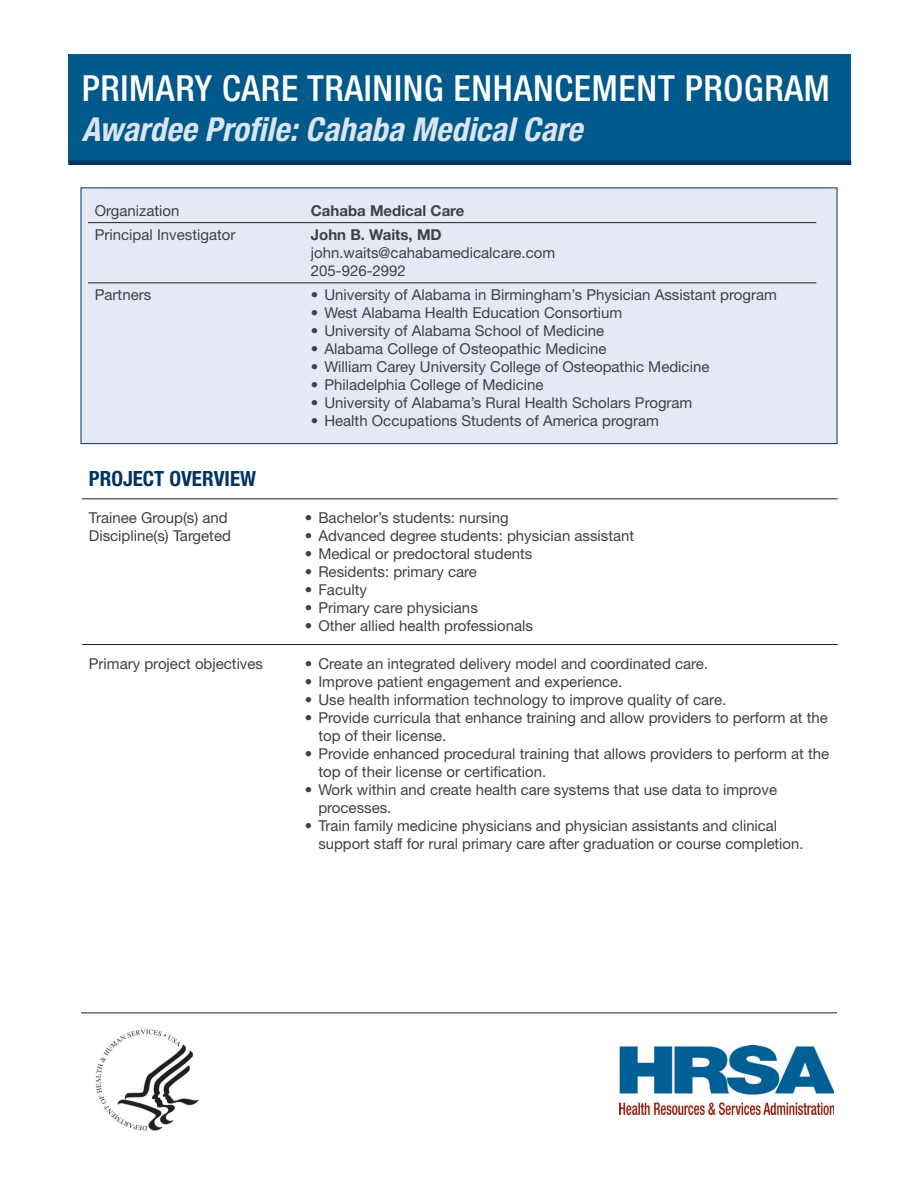
<style>
.page{position:relative;width:918px;height:1188px;background:#fff}
.page>*{position:absolute;margin:0;border:0;box-sizing:border-box;transform-origin:0 0}
.t1{font:500 condensed 36px "Helvetica Neue LT Std";letter-spacing:.02em;color:#fff}
.t2{font:italic 700 condensed 33px "Helvetica Neue LT Std";color:#dae5f0}
.t3{font:700 condensed 21px "Helvetica Neue LT Std";color:#003562}
.t4{font:15px/18px "Helvetica Neue LT Std";color:#3d4148}
.t5{font:700 15px "Helvetica Neue LT Std";color:#3d4148}
.s1{font-weight:700}
</style>
<div class="page">
<div style="left:81px;top:188px;width:756px;height:256px;background:#e4e9f3"></div>
<hr style="left:82px;top:498px;width:216px;height:1px;background:#231f20">
<hr style="left:298px;top:498px;width:540px;height:1px;background:#231f20">
<hr style="left:82px;top:644px;width:216px;height:1px;background:#231f20">
<hr style="left:298px;top:644px;width:540px;height:1px;background:#231f20">
<div style="left:81px;top:188px;width:756px;height:256px;border:1px solid #003562"></div>
<hr style="left:88px;top:282px;width:216px;height:1px;background:#231f20">
<hr style="left:304px;top:282px;width:512px;height:1px;background:#231f20">
<hr style="left:88px;top:222px;width:216px;height:1px;background:#231f20">
<hr style="left:304px;top:222px;width:512px;height:1px;background:#231f20">
<hr style="left:81px;top:1012px;width:756px;height:1px;background:#231f20">
<div style="left:68px;top:54px;width:783px;height:108px;background:#00598b"></div>
<div style="left:68px;top:160px;width:783px;height:5px;background:#003562"></div>
<img style="left:95px;top:1029px;width:104px;height:102px">
<img style="left:620px;top:1045px;width:214px;height:70px">
<h1 class="t1" style="left:82px;top:66px;width:750px">PRIMARY CARE TRAINING ENHANCEMENT PROGRAM</h1>
<h1 class="t2" style="left:82px;top:109px;width:502px">Awardee Proÿle: Cahaba Medical Care</h1>
<p class="t4" style="left:95px;top:201px;width:86px">Organization</p>
<p class="t5" style="left:311px;top:201px;width:155px">Cahaba Medical Care</p>
<p class="t4" style="left:95px;top:226px;width:142px">Principal Investigator</p>
<p class="t4" style="left:311px;top:226px;width:246px"><span class="s1">John B. Waits, MD </span>john.waits@cahabamedicalcare.com<br>205-926-2992</p>
<p class="t4" style="left:95px;top:286px;width:58px">Partners</p>
<p class="t4" style="left:311px;top:286px;width:468px">• University of Alabama in Birmingham’s Physician Assistant program</p>
<p class="t4" style="left:311px;top:304px;width:313px">• West Alabama Health Education Consortium</p>
<p class="t4" style="left:311px;top:322px;width:295px">• University of Alabama School of Medicine</p>
<p class="t4" style="left:311px;top:340px;width:297px">• Alabama College of Osteopathic Medicine</p>
<p class="t4" style="left:311px;top:358px;width:400px">• William Carey University College of Osteopathic Medicine</p>
<p class="t4" style="left:311px;top:376px;width:234px">• Philadelphia College of Medicine</p>
<p class="t4" style="left:311px;top:394px;width:383px">• University of Alabama’s Rural Health Scholars Program</p>
<p class="t4" style="left:311px;top:412px;width:350px">• Health Occupations Students of America program</p>
<h2 class="t3" style="left:89px;top:466px;width:169px">PROJECT OVERVIEW</h2>
<p class="t4" style="left:89px;top:508px;width:144px">Trainee Group(s) and<br>Discipline(s) Targeted</p>
<p class="t4" style="left:305px;top:508px;width:205px">• Bachelor’s students: nursing</p>
<p class="t4" style="left:305px;top:526px;width:331px">• Advanced degree students: physician assistant</p>
<p class="t4" style="left:305px;top:544px;width:229px">• Medical or predoctoral students</p>
<p class="t4" style="left:305px;top:562px;width:174px">• Residents: primary care</p>
<p class="t4" style="left:305px;top:580px;width:64px">• Faculty</p>
<p class="t4" style="left:305px;top:598px;width:174px">• Primary care physicians</p>
<p class="t4" style="left:305px;top:616px;width:230px">• Other allied health professionals</p>
<p class="t4" style="left:89px;top:654px;width:176px">Primary project objectives</p>
<p class="t4" style="left:305px;top:654px;width:405px">• Create an integrated delivery model and coordinated care.</p>
<p class="t4" style="left:305px;top:672px;width:319px">• Improve patient engagement and experience.</p>
<p class="t4" style="left:305px;top:690px;width:423px">• Use health information technology to improve quality of care.</p>
<p class="t4" style="left:318px;top:708px;width:511px;text-indent:-14px">• Provide curricula that enhance training and allow providers to perform at the top of their license.</p>
<p class="t4" style="left:318px;top:744px;width:512px;text-indent:-14px">• Provide enhanced procedural training that allows providers to perform at the top of their license or certiÿcation.</p>
<p class="t4" style="left:318px;top:780px;width:460px;text-indent:-14px">• Work within and create health care systems that use data to improve processes.</p>
<p class="t4" style="left:318px;top:816px;width:487px;text-indent:-13px">• Train family medicine physicians and physician assistants and clinical support staff for rural primary care after graduation or course completion.</p>
</div>
